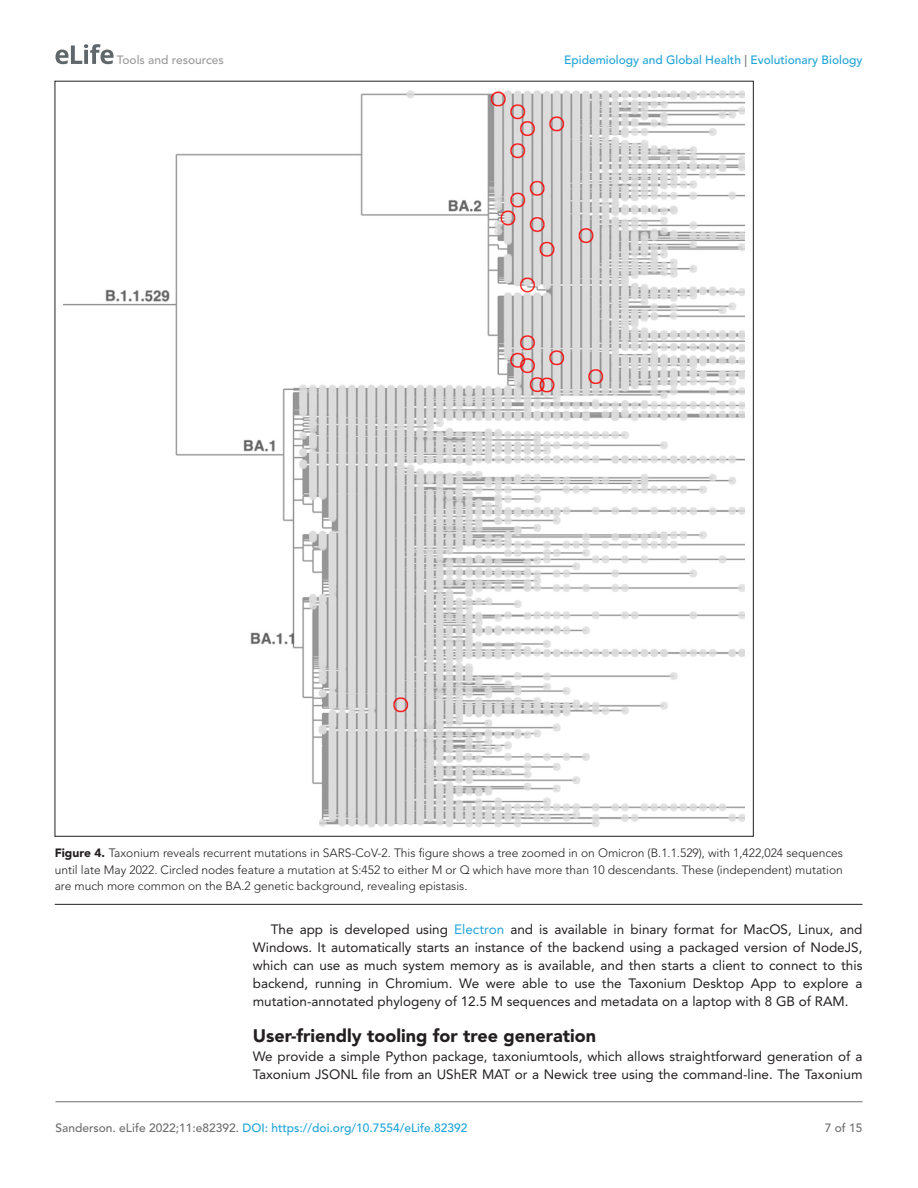
<style>
.page{position:relative;width:918px;height:1188px;background:#fff}
.page>*{position:absolute;margin:0;border:0;box-sizing:border-box;transform-origin:0 0}
.t1{font:900 18px "Avenir LT Std";color:#231f20}
.t2{font:13.5px/18px "Avenir LT Std";color:#231f20;text-align:justify}
.t3{font:300 12px/16.5px "Avenir LT Std";color:#231f20;text-align:justify}
.t4{font:500 12px "Avenir LT Std";color:#1ea4d7}
.t5{font:500 12px "Avenir LT Std";color:#9a9a9a}
.t6{font:500 12px "Avenir LT Std";color:#6e6e70}
.s1{color:#6e6e70}
.s2{font-weight:900}
.s3{color:#1ea4d7}
</style>
<div class="page">
<svg style="left:55px;top:44px;width:59px;height:20px"></svg>
<hr style="left:56px;top:1101px;width:806px;height:1px;background:#6e6e70">
<hr style="left:55px;top:904px;width:807px;height:1px;background:#231f20">
<img style="left:64px;top:90px;width:680px;height:737px">
<p class="t5" style="left:117px;top:53px;width:108px">Tools and resources</p>
<p class="t4" style="left:564px;top:53px;width:300px">Epidemiology and Global Health <span class="s1">|</span> Evolutionary Biology</p>
<p class="t3" style="left:55px;top:845px;width:790px"><span class="s2">Figure 4.</span> Taxonium reveals recurrent mutations in SARS-CoV-2. This figure shows a tree zoomed in on Omicron (B.1.1.529), with 1,422,024 sequences until late May 2022. Circled nodes feature a mutation at S:452 to either M or Q which have more than 10 descendants. These (independent) mutation are much more common on the BA.2 genetic background, revealing epistasis.</p>
<p class="t2" style="left:253px;top:920px;width:611px;text-indent:18px">The app is developed using <span class="s3">Electron</span> and is available in binary format for MacOS, Linux, and Windows. It automatically starts an instance of the backend using a packaged version of NodeJS, which can use as much system memory as is available, and then starts a client to connect to this backend, running in Chromium. We were able to use the Taxonium Desktop App to explore a mutation-annotated phylogeny of 12.5 M sequences and metadata on a laptop with 8 GB of RAM.</p>
<h1 class="t1" style="left:253px;top:1025px;width:345px">User-friendly tooling for tree generation</h1>
<p class="t2" style="left:253px;top:1048px;width:611px">We provide a simple Python package, taxoniumtools, which allows straightforward generation of a<br>Taxonium JSONL file from an UShER MAT or a Newick tree using the command-line. The Taxonium</p>
<p class="t4" style="left:56px;top:1121px;width:413px"><span class="s1">Sanderson. eLife 2022;11:e82392.</span> DOI: https://doi.org/10.7554/eLife.82392</p>
<p class="t6" style="left:825px;top:1121px;width:39px">7 of 15</p>
</div>
